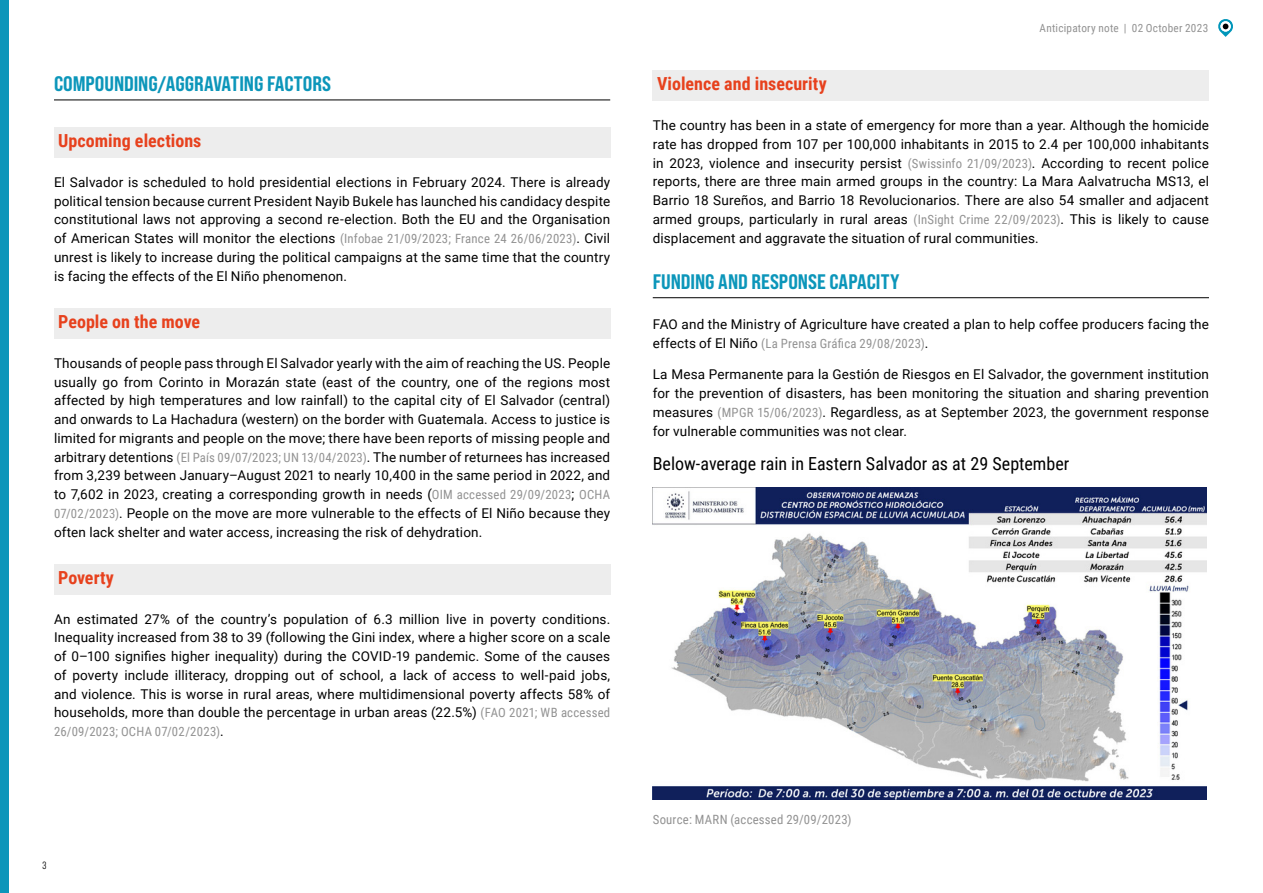
<style>
.page{position:relative;width:1263px;height:893px;background:#fff}
.page>*{position:absolute;margin:0;border:0;box-sizing:border-box;transform-origin:0 0}
.t1{font:21px "Bebas Neue Pro Semi Exp X Bold";color:#0c96ba}
.t2{font:700 18px "Roboto Condensed";color:#e7411d}
.t3{font:18px "Roboto Condensed";color:#000}
.t4{font:13.5px/18.8px "Roboto";letter-spacing:.01em;color:#000;text-align:justify}
.t5{font:12.75px "Roboto Condensed";letter-spacing:.02em;color:#929292}
.t6{font:11.25px "Roboto Condensed";letter-spacing:.02em;color:#929292}
.t7{font:10.5px "Bebas Neue Pro Middle";color:#000}
.s1{font-family:"Roboto Condensed";font-size:12.75px;color:#929292}
.s2{font-family:"Roboto";font-size:13.5px;color:#000}
</style>
<div class="page">
<svg style="left:1218px;top:19px;width:15px;height:18px"></svg>
<div style="left:0;top:0;width:9px;height:893px;background:#0c96ba"></div>
<hr style="left:54px;top:100px;width:556px;height:1px;background:#000">
<div style="left:54px;top:127px;width:556px;height:31px;background:#ededed"></div>
<div style="left:54px;top:308px;width:556px;height:31px;background:#ededed"></div>
<div style="left:54px;top:564px;width:556px;height:30px;background:#ededed"></div>
<div style="left:653px;top:70px;width:556px;height:31px;background:#ededed"></div>
<hr style="left:653px;top:297px;width:556px;height:1px;background:#000">
<img style="left:653px;top:488px;width:554px;height:312px">
<h1 class="t1" style="left:54px;top:71px;width:279px">COMPOUNDING/AGGRAVATING FACTORS</h1>
<h2 class="t2" style="left:58px;top:128px;width:145px">Upcoming elections</h2>
<p class="t4" style="left:54px;top:172px;width:558px">El Salvador is scheduled to hold presidential elections in February 2024. There is already political tension because current President Nayib Bukele has launched his candidacy despite constitutional laws not approving a second re-election. Both the EU and the Organisation of American States will monitor the elections <span class="s1">(Infobae 21/09/2023; France 24 26/06/2023)</span>. Civil unrest is likely to increase during the political campaigns at the same time that the country is facing the effects of the El Niño phenomenon.</p>
<h2 class="t2" style="left:58px;top:309px;width:143px">People on the move</h2>
<p class="t4" style="left:54px;top:353px;width:558px">Thousands of people pass through El Salvador yearly with the aim of reaching the US. People usually go from Corinto in Morazán state (east of the country, one of the regions most affected by high temperatures and low rainfall) to the capital city of El Salvador (central) and onwards to La Hachadura (western) on the border with Guatemala. Access to justice is limited for migrants and people on the move; there have been reports of missing people and arbitrary detentions <span class="s1">(El País 09/07/2023; UN 13/04/2023)</span>. The number of returnees has increased from 3,239 between January–August 2021 to nearly 10,400 in the same period in 2022, and to 7,602 in 2023, creating a corresponding growth in needs (<span class="s1">OIM accessed 29/09/2023</span>; <span class="s1">OCHA 07/02/2023)</span>. People on the move are more vulnerable to the effects of El Niño because they often lack shelter and water access, increasing the risk of dehydration.</p>
<h2 class="t2" style="left:58px;top:565px;width:57px">Poverty</h2>
<p class="t4" style="left:54px;top:609px;width:558px">An estimated 27% of the country’s population of 6.3 million live in poverty conditions.<br>Inequality increased from 38 to 39 (following the Gini index, where a higher score on a scale of 0–100 signifies higher inequality) during the COVID-19 pandemic. Some of the causes of poverty include illiteracy, dropping out of school, a lack of access to well-paid jobs, and violence. This is worse in rural areas, where multidimensional poverty affects 58% of households, more than double the percentage in urban areas (22.5%) <span class="s1">(FAO 2021; WB accessed</span></p>
<p class="t5" style="left:54px;top:723px;width:171px">26/09/2023; OCHA 07/02/2023)<span class="s2">.</span></p>
<p class="t7" style="left:43px;top:859px;width:5px">3</p>
<p class="t6" style="left:1040px;top:20px;width:170px">Anticipatory note | 02 October 2023</p>
<h2 class="t2" style="left:657px;top:71px;width:171px">Violence and insecurity</h2>
<p class="t4" style="left:653px;top:115px;width:558px">The country has been in a state of emergency for more than a year. Although the homicide rate has dropped from 107 per 100,000 inhabitants in 2015 to 2.4 per 100,000 inhabitants in 2023, violence and insecurity persist <span class="s1">(Swissinfo 21/09/2023)</span>. According to recent police reports, there are three main armed groups in the country: La Mara Aalvatrucha MS13, el Barrio 18 Sureños, and Barrio 18 Revolucionarios. There are also 54 smaller and adjacent armed groups, particularly in rural areas <span class="s1">(InSight Crime 22/09/2023)</span>. This is likely to cause displacement and aggravate the situation of rural communities.</p>
<h1 class="t1" style="left:653px;top:269px;width:248px">FUNDING AND RESPONSE CAPACITY</h1>
<p class="t4" style="left:653px;top:314px;width:558px">FAO and the Ministry of Agriculture have created a plan to help coffee producers facing the</p>
<p class="t5" style="left:653px;top:334px;width:277px"><span class="s2">effects of El Niño</span> (La Prensa Gráfica 29/08/2023)<span class="s2">.</span></p>
<p class="t4" style="left:653px;top:365px;width:558px">La Mesa Permanente para la Gestión de Riesgos en El Salvador, the government institution for the prevention of disasters, has been monitoring the situation and sharing prevention measures <span class="s1">(MPGR 15/06/2023)</span>. Regardless, as at September 2023, the government response for vulnerable communities was not clear.</p>
<h2 class="t3" style="left:653px;top:451px;width:418px">Below-average rain in Eastern Salvador as at 29 September</h2>
<p class="t5" style="left:653px;top:811px;width:200px">Source: MARN (accessed 29/09/2023)</p>
</div>
